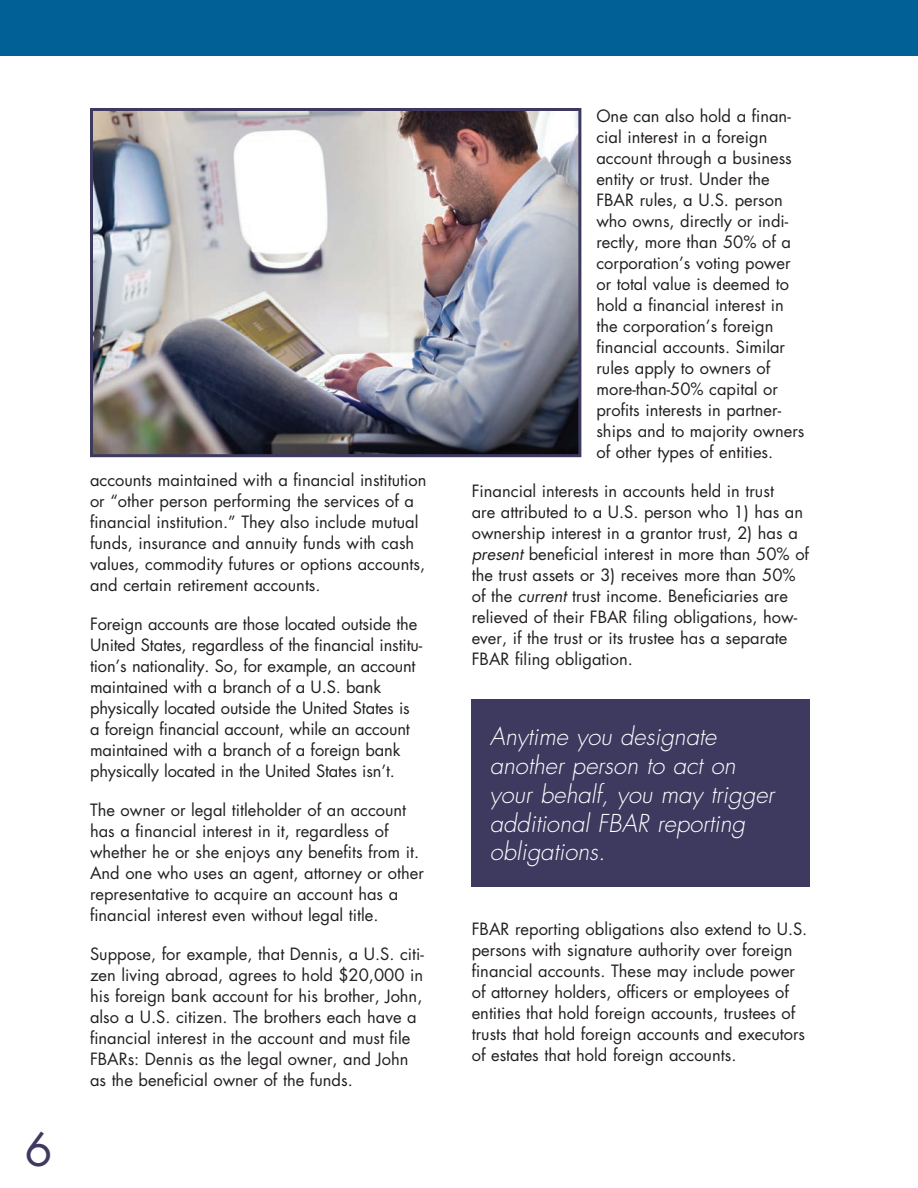
<style>
.page{position:relative;width:918px;height:1188px;background:#fff}
.page>*{position:absolute;margin:0;border:0;box-sizing:border-box;transform-origin:0 0}
.t1{font:45px "Futura Std";color:#3e395f}
.t2{font:italic 300 24px/28.8px "Futura Std";color:#fff}
.t3{font:16.5px/21px "Futura Std";color:#231f20}
.s1{font-style:italic}
</style>
<div class="page">
<div style="left:0;top:0;width:918px;height:55px;background:#016197"></div>
<img style="left:94px;top:112px;width:483px;height:341px">
<div style="left:90px;top:108px;width:491px;height:349px;border:3px solid #3e395f"></div>
<div style="left:472px;top:699px;width:338px;height:187px;background:#3e395f"></div>
<h1 class="t1" style="left:25px;top:1120px;width:29px">6</h1>
<p class="t3" style="left:90px;top:469px;width:338px">accounts maintained with a financial institution or “other person performing the services of a financial institution.” They also include mutual funds, insurance and annuity funds with cash values, commodity futures or options accounts, and certain retirement accounts.</p>
<p class="t3" style="left:90px;top:613px;width:334px">Foreign accounts are those located outside the United States, regardless of the financial institu&shy;tion’s nationality. So, for example, an account maintained with a branch of a U.S. bank physically located outside the United States is a foreign financial account, while an account maintained with a branch of a foreign bank physically located in the United States isn’t.</p>
<p class="t3" style="left:90px;top:799px;width:335px">The owner or legal titleholder of an account has a financial interest in it, regardless of whether he or she enjoys any benefits from it.<br>And one who uses an agent, attorney or other representative to acquire an account has a financial interest even without legal title.</p>
<p class="t3" style="left:90px;top:944px;width:335px">Suppose, for example, that Dennis, a U.S. citi&shy;zen living abroad, agrees to hold $20,000 in his foreign bank account for his brother, John, also a U.S. citizen. The brothers each have a financial interest in the account and must file FBARs: Dennis as the legal owner, and John as the beneficial owner of the funds.</p>
<p class="t3" style="left:596px;top:105px;width:210px">One can also hold a finan&shy;cial interest in a foreign account through a business entity or trust. Under the<br>FBAR rules, a U.S. person who owns, directly or indi&shy;rectly, more than 50% of a corporation’s voting power or total value is deemed to hold a financial interest in the corporation’s foreign financial accounts. Similar rules apply to owners of more-than-50% capital or profits interests in partner&shy;ships and to majority owners of other types of entities.</p>
<p class="t3" style="left:472px;top:480px;width:339px">Financial interests in accounts held in trust<br>are attributed to a U.S. person who 1) has an ownership interest in a grantor trust, 2) has a <span class="s1">present</span> beneficial interest in more than 50% of the trust assets or 3) receives more than 50% of the <span class="s1">current</span> trust income. Beneficiaries are relieved of their FBAR filing obligations, how&shy;ever, if the trust or its trustee has a separate FBAR filing obligation.</p>
<h2 class="t2" style="left:490px;top:723px;width:286px">Anytime you designate another person to act on your behalf, you may trigger additional FBAR reporting obligations.</h2>
<p class="t3" style="left:472px;top:918px;width:337px">FBAR reporting obligations also extend to U.S. persons with signature authority over foreign financial accounts. These may include power of attorney holders, officers or employees of entities that hold foreign accounts, trustees of trusts that hold foreign accounts and executors of estates that hold foreign accounts.</p>
</div>
